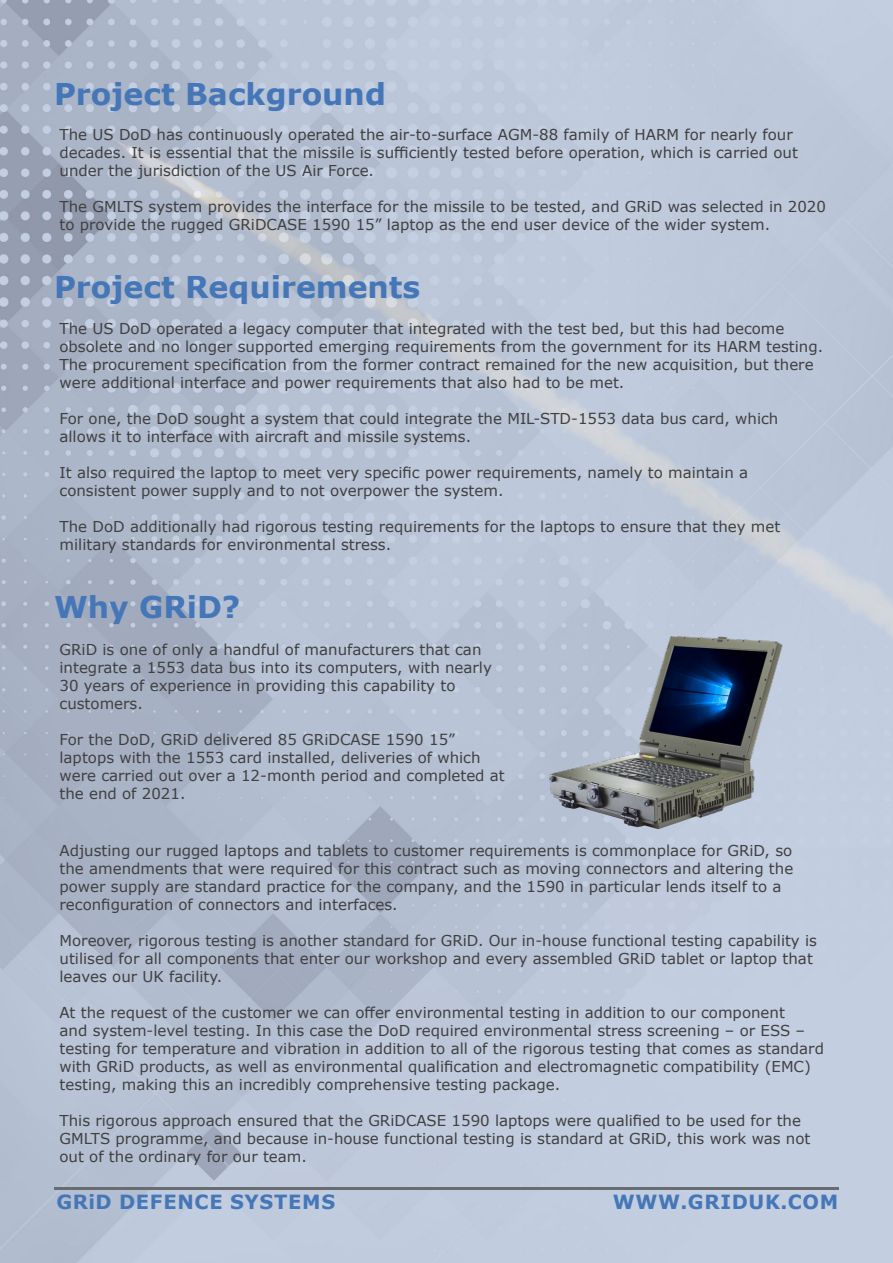
<style>
.page{position:relative;width:893px;height:1263px;background:#fff}
.page>*{position:absolute;margin:0;border:0;box-sizing:border-box;transform-origin:0 0}
.t1{font:700 30px "Verdana";color:#4577b8}
.t2{font:700 19.5px "Verdana";letter-spacing:.035em;color:#4577b8}
.t3{font:15px/18px "Verdana";color:#404040}
</style>
<div class="page">
<img style="left:0;top:0;width:893px;height:1263px">
<hr style="left:54px;top:1187px;width:785px;height:3px;background:#676c70">
<img style="left:502px;top:620px;width:332px;height:225px">
<p class="t1" style="left:54px;top:73px;width:333px">Project Background</p>
<p class="t3" style="left:60px;top:125px;width:740px">The US DoD has continuously operated the air-to-surface AGM-88 family of HARM for nearly four decades. It is essential that the missile is sufficiently tested before operation, which is carried out under the jurisdiction of the US Air Force.</p>
<p class="t3" style="left:60px;top:197px;width:768px">The GMLTS system provides the interface for the missile to be tested, and GRiD was selected in 2020 to provide the rugged GRiDCASE 1590 15” laptop as the end user device of the wider system.</p>
<p class="t1" style="left:54px;top:266px;width:368px">Project Requirements</p>
<p class="t3" style="left:60px;top:319px;width:765px">The US DoD operated a legacy computer that integrated with the test bed, but this had become obsolete and no longer supported emerging requirements from the government for its HARM testing.</p>
<p class="t3" style="left:60px;top:355px;width:756px">The procurement specification from the former contract remained for the new acquisition, but there were additional interface and power requirements that also had to be met.</p>
<p class="t3" style="left:60px;top:409px;width:720px">For one, the DoD sought a system that could integrate the MIL-STD-1553 data bus card, which allows it to interface with aircraft and missile systems.</p>
<p class="t3" style="left:60px;top:463px;width:690px">It also required the laptop to meet very specific power requirements, namely to maintain a consistent power supply and to not overpower the system.</p>
<p class="t3" style="left:60px;top:517px;width:722px">The DoD additionally had rigorous testing requirements for the laptops to ensure that they met military standards for environmental stress.</p>
<p class="t1" style="left:54px;top:586px;width:188px">Why GRiD?</p>
<p class="t3" style="left:60px;top:640px;width:434px">GRiD is one of only a handful of manufacturers that can integrate a 1553 data bus into its computers, with nearly 30 years of experience in providing this capability to customers.</p>
<p class="t3" style="left:60px;top:730px;width:447px">For the DoD, GRiD delivered 85 GRiDCASE 1590 15” laptops with the 1553 card installed, deliveries of which were carried out over a 12-month period and completed at the end of 2021.</p>
<p class="t3" style="left:60px;top:841px;width:735px">Adjusting our rugged laptops and tablets to customer requirements is commonplace for GRiD, so the amendments that were required for this contract such as moving connectors and altering the power supply are standard practice for the company, and the 1590 in particular lends itself to a reconfiguration of connectors and interfaces.</p>
<p class="t3" style="left:60px;top:931px;width:759px">Moreover, rigorous testing is another standard for GRiD. Our in-house functional testing capability is utilised for all components that enter our workshop and every assembled GRiD tablet or laptop that leaves our UK facility.</p>
<p class="t3" style="left:60px;top:1003px;width:766px">At the request of the customer we can offer environmental testing in addition to our component<br>and system-level testing. In this case the DoD required environmental stress screening – or ESS – testing for temperature and vibration in addition to all of the rigorous testing that comes as standard with GRiD products, as well as environmental qualification and electromagnetic compatibility (EMC) testing, making this an incredibly comprehensive testing package.</p>
<p class="t3" style="left:60px;top:1111px;width:752px">This rigorous approach ensured that the GRiDCASE 1590 laptops were qualified to be used for the<br>GMLTS programme, and because in-house functional testing is standard at GRiD, this work was not out of the ordinary for our team.</p>
<p class="t2" style="left:56px;top:1188px;width:280px">GRiD DEFENCE SYSTEMS</p>
<p class="t2" style="left:613px;top:1188px;width:227px">WWW.GRIDUK.COM</p>
</div>
